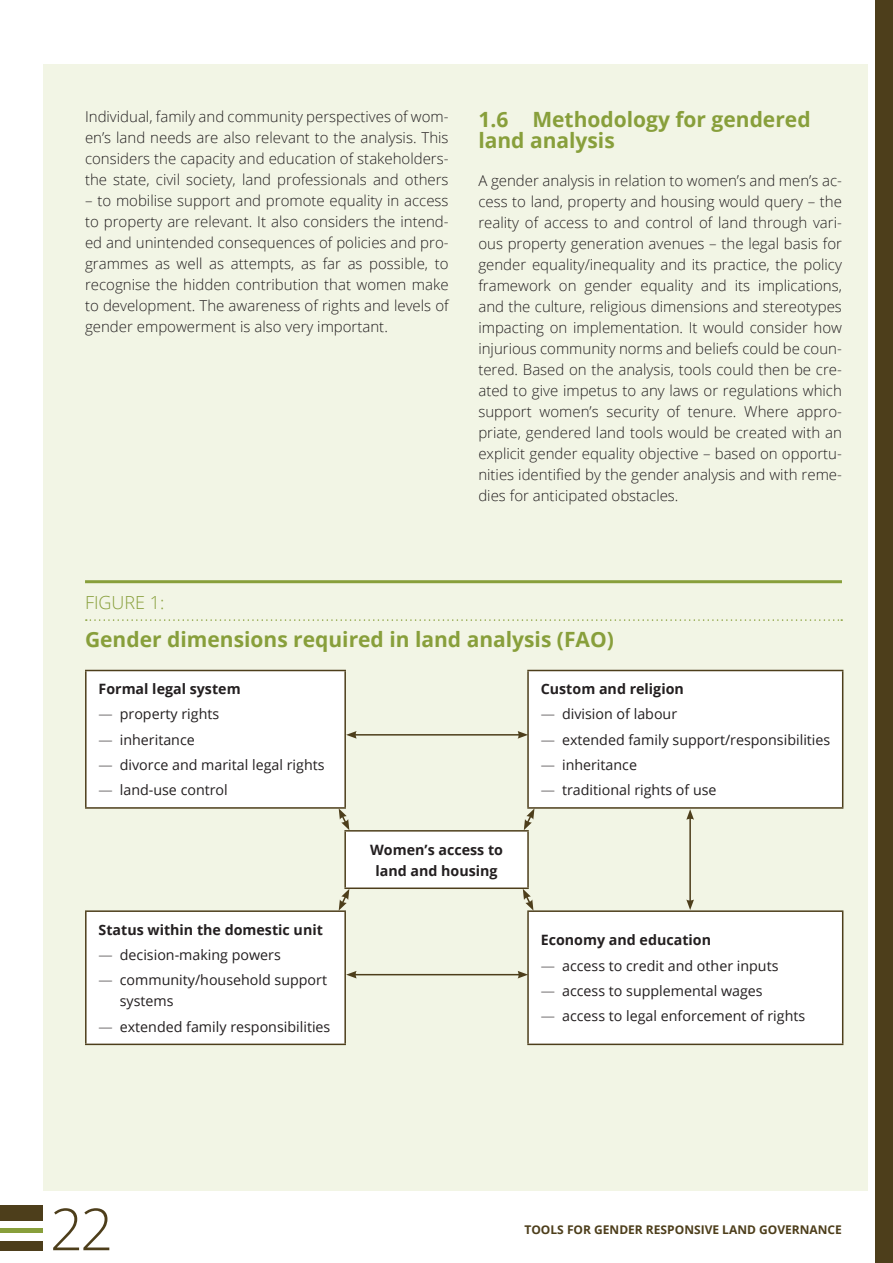
<style>
.page{position:relative;width:893px;height:1263px;background:#fff}
.page>*{position:absolute;margin:0;border:0;box-sizing:border-box;transform-origin:0 0}
.t1{font:300 58.05px "Open Sans";color:#4d3e1b}
.t2{font:700 21px/21px "Open Sans";color:#889f3b}
.t3{font:300 18px "Open Sans";color:#889f3b}
.t4{font:300 15px/21px "Open Sans";color:#231f20;text-align:justify}
.t5{font:14.25px/21px "Open Sans";color:#231f20}
.t6{font:700 14.25px/21px "Open Sans";color:#231f20;text-align:center}
.t7{font:700 12px "Open Sans";color:#4d3e1b}
.s1{font-weight:300}
</style>
<div class="page">
<div style="left:43px;top:64px;width:824px;height:1127px;background:#f2f5e5"></div>
<div style="left:876px;top:0;width:17px;height:1263px;background:#4d3e1b"></div>
<div style="left:0;top:1241px;width:43px;height:9px;background:#4d3e1b"></div>
<div style="left:0;top:1205px;width:43px;height:15px;background:#4d3e1b"></div>
<hr style="left:0;top:1228px;width:43px;height:4px;background:#889f3b">
<hr style="left:85px;top:580px;width:757px;height:3px;background:#889f3b">
<svg style="left:86px;top:619px;width:756px;height:2px"></svg>
<svg style="left:87px;top:671px;width:755px;height:372px;fill:#fff"></svg>
<hr style="left:85px;top:670px;width:261px;height:1px;background:#4d3e1b">
<hr style="left:85px;top:671px;width:2px;height:136px;background:#4d3e1b">
<hr style="left:344px;top:671px;width:2px;height:136px;background:#4d3e1b">
<hr style="left:85px;top:807px;width:261px;height:2px;background:#4d3e1b">
<hr style="left:527px;top:670px;width:316px;height:1px;background:#4d3e1b">
<hr style="left:527px;top:671px;width:2px;height:136px;background:#4d3e1b">
<hr style="left:842px;top:671px;width:1px;height:136px;background:#4d3e1b">
<hr style="left:527px;top:807px;width:316px;height:2px;background:#4d3e1b">
<hr style="left:344px;top:830px;width:185px;height:1px;background:#4d3e1b">
<hr style="left:344px;top:831px;width:2px;height:56px;background:#4d3e1b">
<hr style="left:527px;top:831px;width:2px;height:56px;background:#4d3e1b">
<hr style="left:344px;top:887px;width:185px;height:2px;background:#4d3e1b">
<hr style="left:85px;top:910px;width:261px;height:2px;background:#4d3e1b">
<hr style="left:85px;top:912px;width:2px;height:131px;background:#4d3e1b">
<hr style="left:344px;top:912px;width:2px;height:131px;background:#4d3e1b">
<hr style="left:85px;top:1043px;width:261px;height:2px;background:#4d3e1b">
<hr style="left:527px;top:910px;width:316px;height:2px;background:#4d3e1b">
<hr style="left:527px;top:912px;width:2px;height:131px;background:#4d3e1b">
<hr style="left:842px;top:912px;width:1px;height:131px;background:#4d3e1b">
<hr style="left:527px;top:1043px;width:316px;height:2px;background:#4d3e1b">
<hr style="left:354px;top:734px;width:166px;height:1px;background:#4d3e1b">
<svg style="left:346px;top:731px;width:11px;height:8px"></svg>
<svg style="left:518px;top:731px;width:10px;height:8px"></svg>
<hr style="left:354px;top:974px;width:166px;height:1px;background:#4d3e1b">
<svg style="left:346px;top:971px;width:11px;height:7px"></svg>
<svg style="left:518px;top:971px;width:10px;height:7px"></svg>
<hr style="left:689px;top:817px;width:2px;height:85px;background:#4d3e1b">
<svg style="left:686px;top:899px;width:8px;height:11px"></svg>
<svg style="left:686px;top:809px;width:8px;height:11px"></svg>
<svg style="left:524px;top:808px;width:10px;height:22px"></svg>
<svg style="left:339px;top:889px;width:10px;height:22px"></svg>
<svg style="left:523px;top:889px;width:10px;height:22px"></svg>
<svg style="left:339px;top:808px;width:10px;height:22px"></svg>
<p class="t4" style="left:85px;top:106px;width:365px">Individual, family and community perspectives of wom&shy;en’s land needs are also relevant to the analysis. This considers the capacity and education of stakeholders&shy;the state, civil society, land professionals and others</p>
<p class="t4" style="left:85px;top:190px;width:365px">– to mobilise support and promote equality in access to property are relevant. It also considers the intend&shy;ed and unintended consequences of policies and pro&shy;grammes as well as attempts, as far as possible, to recognise the hidden contribution that women make to development. The awareness of rights and levels of gender empowerment is also very important.</p>
<h2 class="t2" style="left:478px;top:108px;width:334px">1.6 Methodology for gendered land analysis</h2>
<p class="t4" style="left:478px;top:169px;width:365px">A gender analysis in relation to women’s and men’s ac&shy;cess to land, property and housing would query – the reality of access to and control of land through vari&shy;ous property generation avenues – the legal basis for gender equality/inequality and its practice, the policy framework on gender equality and its implications, and the culture, religious dimensions and stereotypes impacting on implementation. It would consider how injurious community norms and beliefs could be coun&shy;tered. Based on the analysis, tools could then be cre&shy;ated to give impetus to any laws or regulations which support women’s security of tenure. Where appro&shy;priate, gendered land tools would be created with an explicit gender equality objective – based on opportu&shy;nities identified by the gender analysis and with reme&shy;dies for anticipated obstacles.</p>
<p class="t3" style="left:85px;top:590px;width:81px">FIGURE 1:</p>
<h2 class="t2" style="left:85px;top:628px;width:530px">Gender dimensions required in land analysis (FAO)</h2>
<p class="t6" style="left:99px;top:678px;width:144px">Formal legal system</p>
<p class="t5" style="left:99px;top:703px;width:122px"><span class="s1">—</span> property rights</p>
<p class="t5" style="left:99px;top:729px;width:98px"><span class="s1">—</span> inheritance</p>
<p class="t5" style="left:99px;top:754px;width:228px"><span class="s1">—</span> divorce and marital legal rights</p>
<p class="t5" style="left:99px;top:779px;width:131px"><span class="s1">—</span> land-use control</p>
<p class="t6" style="left:541px;top:678px;width:145px">Custom and religion</p>
<p class="t5" style="left:541px;top:703px;width:138px"><span class="s1">—</span> division of labour</p>
<p class="t5" style="left:541px;top:729px;width:291px"><span class="s1">—</span> extended family support/responsibilities</p>
<p class="t5" style="left:541px;top:754px;width:98px"><span class="s1">—</span> inheritance</p>
<p class="t5" style="left:541px;top:779px;width:177px"><span class="s1">—</span> traditional rights of use</p>
<p class="t6" style="left:99px;top:919px;width:226px">Status within the domestic unit</p>
<p class="t5" style="left:99px;top:944px;width:184px"><span class="s1">—</span> decision-making powers</p>
<p class="t5" style="left:120px;top:969px;width:209px;text-indent:-21px"><span class="s1">—</span> community/household support systems</p>
<p class="t5" style="left:99px;top:1015px;width:233px"><span class="s1">—</span> extended family responsibilities</p>
<p class="t6" style="left:370px;top:838px;width:134px">Women’s access to land and housing</p>
<p class="t6" style="left:541px;top:929px;width:172px">Economy and education</p>
<p class="t5" style="left:541px;top:954px;width:239px"><span class="s1">—</span> access to credit and other inputs</p>
<p class="t5" style="left:541px;top:980px;width:223px"><span class="s1">—</span> access to supplemental wages</p>
<p class="t5" style="left:541px;top:1005px;width:266px"><span class="s1">—</span> access to legal enforcement of rights</p>
<h1 class="t1" style="left:50px;top:1189px;width:65px">22</h1>
<p class="t7" style="left:524px;top:1221px;width:319px">TOOLS FOR GENDER RESPONSIVE LAND GOVERNANCE</p>
</div>
